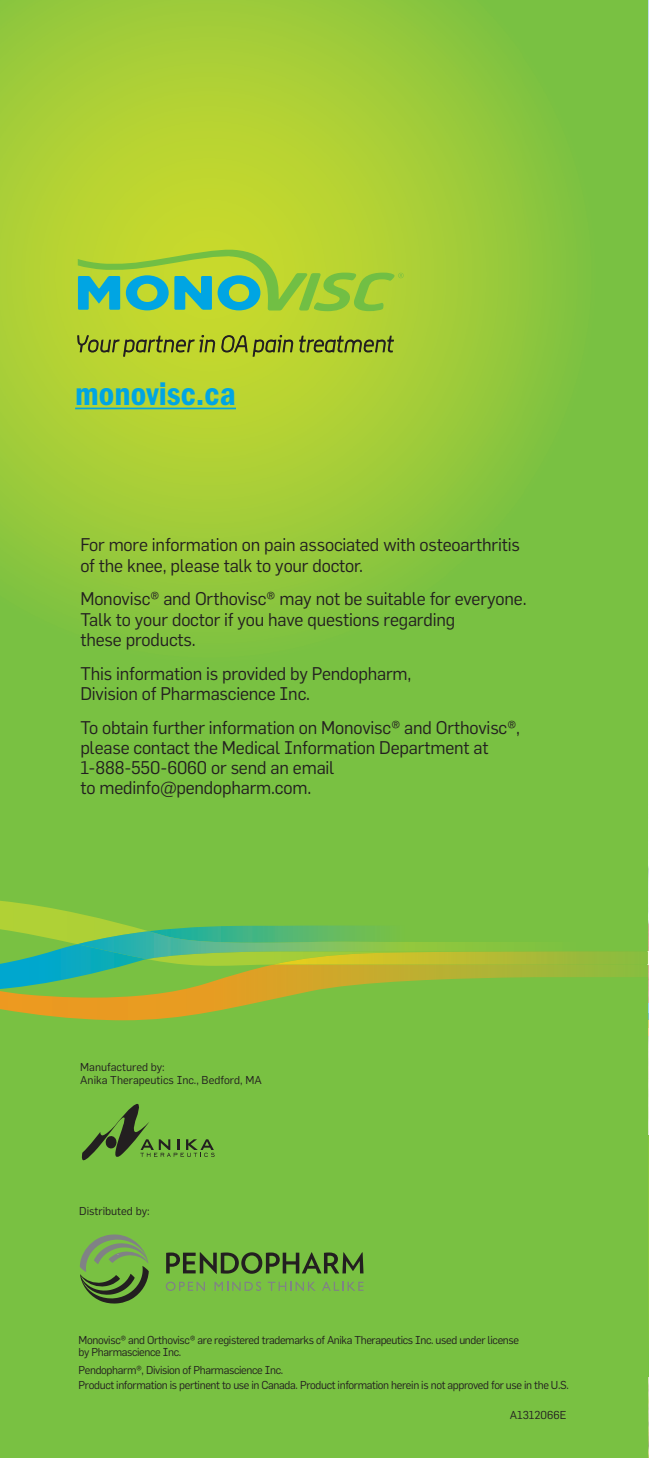
<style>
.page{position:relative;width:649px;height:1458px;background:#fff}
.page>*{position:absolute;margin:0;border:0;box-sizing:border-box;transform-origin:0 0}
.t1{font:33.75px "ITC Franklin Gothic Std Dm Cd";letter-spacing:.005em;color:#00a5e3}
.t2{font:18px/20.2px "Flama";letter-spacing:-.01em;color:#231f20}
.t3{font:11.25px/11.2px "Flama";letter-spacing:-.03em;color:#231f20}
.t4{font:11.25px/13.5px "Flama";color:#231f20}
</style>
<div class="page">
<img style="left:648px;top:2px;width:1px;height:1455px">
<img style="left:647px;top:1135px;width:1px;height:241px">
<div style="left:0;top:0;width:647px;height:1457px;background:#79c142"></div>
<img style="left:0;top:0;width:522px;height:435px">
<img style="left:522px;top:104px;width:44px;height:338px">
<img style="left:0;top:435px;width:447px;height:197px">
<img style="left:447px;top:435px;width:77px;height:106px">
<hr style="left:75px;top:407px;width:161px;height:2px;background:#00a5e3">
<svg style="left:647px;top:1003px;width:1px;height:32px"></svg>
<svg style="left:78px;top:249px;width:325px;height:62px"></svg>
<svg style="left:77px;top:335px;width:138px;height:23px;background:#9daf2b"></svg>
<svg style="left:221px;top:332px;width:72px;height:25px;background:#9eae2b"></svg>
<svg style="left:299px;top:335px;width:95px;height:23px;background:#93a92e"></svg>
<img style="left:0;top:964px;width:647px;height:56px">
<img style="left:147px;top:959px;width:365px;height:6px">
<img style="left:0;top:901px;width:147px;height:43px">
<img style="left:273px;top:959px;width:374px;height:5px">
<img style="left:0;top:944px;width:147px;height:45px">
<img style="left:152px;top:925px;width:229px;height:6px">
<img style="left:77px;top:931px;width:570px;height:28px">
<svg style="left:647px;top:926px;width:1px;height:38px"></svg>
<img style="left:512px;top:951px;width:135px;height:1px">
<svg style="left:81px;top:1103px;width:133px;height:58px"></svg>
<svg style="left:80px;top:1234px;width:69px;height:69px"></svg>
<svg style="left:166px;top:1252px;width:197px;height:21px"></svg>
<svg style="left:166px;top:1281px;width:39px;height:9px"></svg>
<svg style="left:214px;top:1281px;width:47px;height:9px"></svg>
<svg style="left:268px;top:1281px;width:47px;height:9px"></svg>
<svg style="left:322px;top:1281px;width:41px;height:9px"></svg>
<h1 class="t1" style="left:75px;top:374px;width:162px">monovisc.ca</h1>
<p class="t2" style="left:80px;top:534px;width:441px">For more information on pain associated with osteoarthritis of the knee, please talk to your doctor.</p>
<p class="t2" style="left:80px;top:588px;width:447px">Monovisc® and Orthovisc® may not be suitable for everyone.<br>Talk to your doctor if you have questions regarding<br>these products.</p>
<p class="t2" style="left:80px;top:663px;width:332px">This information is provided by Pendopharm,<br>Division of Pharmascience Inc.</p>
<p class="t2" style="left:80px;top:717px;width:441px">To obtain further information on Monovisc® and Orthovisc®, please contact the Medical Information Department at 1-888-550-6060 or send an email<br>to medinfo@pendopharm.com.</p>
<p class="t4" style="left:80px;top:1059px;width:183px">Manufactured by:<br>Anika Therapeutics Inc., Bedford, MA</p>
<p class="t4" style="left:79px;top:1203px;width:72px">Distributed by:</p>
<p class="t3" style="left:79px;top:1334px;width:442px">Monovisc® and Orthovisc® are registered trademarks of Anika Therapeutics Inc. used under license by Pharmascience Inc.</p>
<p class="t3" style="left:79px;top:1361px;width:491px;line-height:15.8px">Pendopharm®, Division of Pharmascience Inc.<br>Product information is pertinent to use in Canada. Product information herein is not approved for use in the U.S.</p>
<p class="t4" style="left:509px;top:1407px;width:58px">A1312066E</p>
</div>
